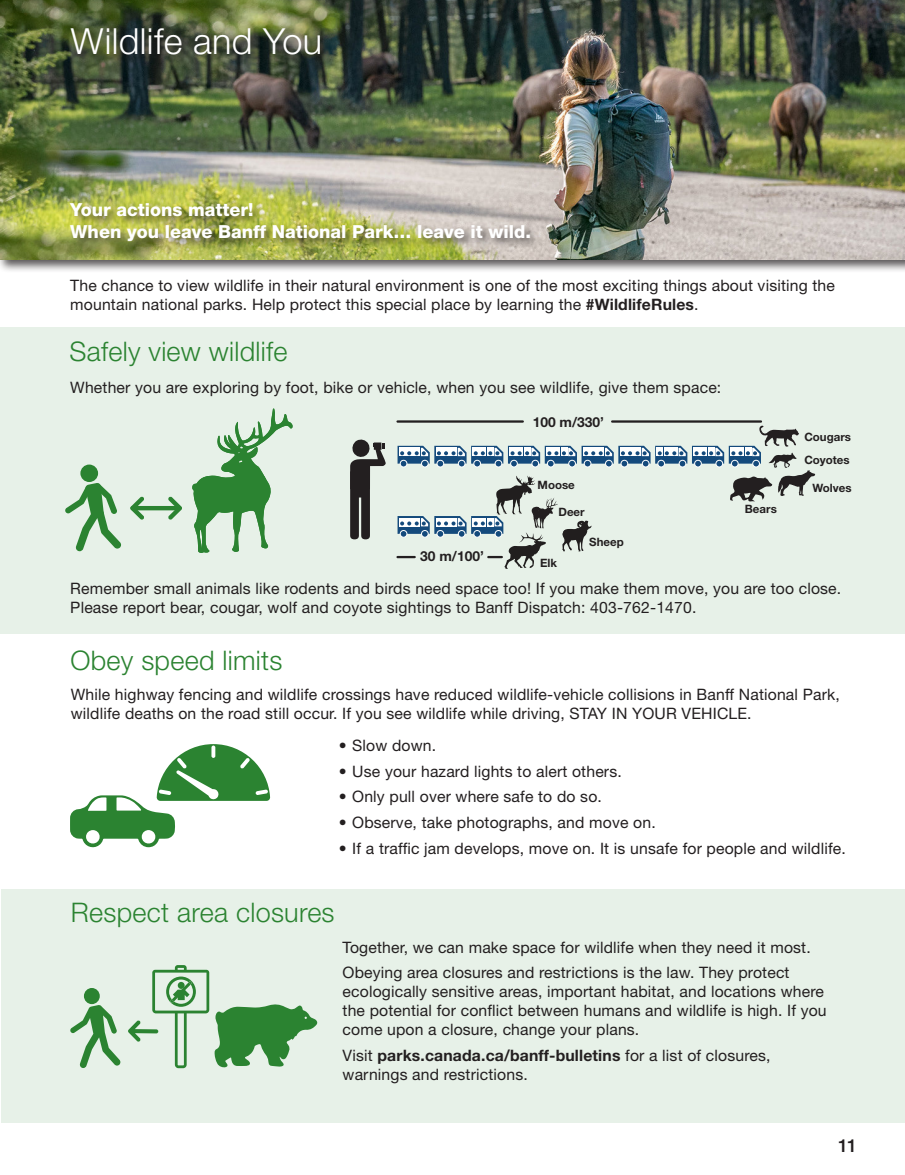
<style>
.page{position:relative;width:905px;height:1175px;background:#fff}
.page>*{position:absolute;margin:0;border:0;box-sizing:border-box;transform-origin:0 0}
.body_copy{font:300 36px "Helvetica Neue LT Std";letter-spacing:.01em;color:#fff}
.body_copy-2{font:300 27px "Helvetica Neue LT Std";letter-spacing:.01em;color:#2b8331}
.body_copy-3{font:800 18px "Helvetica Neue LT Std";color:#fff}
.t1{font:500 18px "Helvetica Neue LT Std";color:#231f20}
.body_copy-4{font:15.75px/18.9px "Helvetica Neue LT Std";letter-spacing:.01em;color:#231f20}
.t2{font:700 13.8px "Helvetica Neue LT Std";color:#231f20}
.t3{font:700 11.55px "Helvetica Neue LT Std";color:#231f20}
.s1{font-weight:700}
</style>
<div class="page">
<div style="left:0;top:327px;width:904px;height:307px;background:#e7f1e8"></div>
<div style="left:1px;top:889px;width:903px;height:233px;background:#e7f1e8"></div>
<svg style="left:128px;top:965px;width:190px;height:103px"></svg>
<svg style="left:70px;top:1005px;width:51px;height:63px"></svg>
<div style="left:84px;top:988px;width:16px;height:16px;background:#2b8331;border-radius:50%"></div>
<div style="left:0;top:0;width:904px;height:273px;background:#231f20;opacity:.75"></div>
<img style="left:0;top:0;width:904px;height:260px">
<hr style="left:612px;top:420px;width:149px;height:3px;background:#231f20">
<hr style="left:397px;top:420px;width:126px;height:3px;background:#231f20">
<svg style="left:350px;top:439px;width:36px;height:100px"></svg>
<svg style="left:397px;top:425px;width:418px;height:144px"></svg>
<svg style="left:192px;top:408px;width:101px;height:145px"></svg>
<svg style="left:130px;top:496px;width:14px;height:23px"></svg>
<svg style="left:168px;top:496px;width:14px;height:23px"></svg>
<hr style="left:130px;top:506px;width:47px;height:4px;background:#2b8331;border-radius:2px">
<svg style="left:65px;top:483px;width:56px;height:68px"></svg>
<div style="left:80px;top:464px;width:18px;height:18px;background:#2b8331;border-radius:50%"></div>
<svg style="left:70px;top:744px;width:200px;height:104px"></svg>
<svg style="left:68px;top:25px;width:265px;height:42px;background:#434c37"></svg>
<div style="left:68px;top:200px;width:475px;height:54px;background:#231f20;opacity:.75"></div>
<p class="body_copy" style="left:71px;top:19px;width:252px">Wildlife and You</p>
<p class="body_copy-3" style="left:70px;top:199px;width:185px">Your actions matter!</p>
<p class="body_copy-3" style="left:70px;top:220px;width:462px">When you leave Banff National Park… leave it wild.</p>
<p class="body_copy-4" style="left:70px;top:276px;width:766px">The chance to view wildlife in their natural environment is one of the most exciting things about visiting the</p>
<p class="body_copy-4" style="left:70px;top:295px;width:629px">mountain national parks. Help protect this special place by learning the <span class="s1">#WildlifeRules</span>.</p>
<p class="body_copy-2" style="left:70px;top:335px;width:219px">Safely view wildlife</p>
<p class="body_copy-4" style="left:70px;top:378px;width:652px">Whether you are exploring by foot, bike or vehicle, when you see wildlife, give them space:</p>
<p class="t2" style="left:420px;top:548px;width:65px">30 m/100’</p>
<p class="t2" style="left:532px;top:414px;width:73px">100 m/330’</p>
<p class="t3" style="left:537px;top:478px;width:39px">Moose</p>
<p class="t3" style="left:558px;top:505px;width:28px">Deer</p>
<p class="t3" style="left:540px;top:555px;width:19px">Elk</p>
<p class="t3" style="left:589px;top:535px;width:36px">Sheep</p>
<p class="t3" style="left:744px;top:502px;width:33px">Bears</p>
<p class="t3" style="left:804px;top:430px;width:48px">Cougars</p>
<p class="t3" style="left:812px;top:480px;width:41px">Wolves</p>
<p class="t3" style="left:804px;top:452px;width:47px">Coyotes</p>
<p class="body_copy-4" style="left:70px;top:579px;width:772px">Remember small animals like rodents and birds need space too! If you make them move, you are too close.</p>
<p class="body_copy-4" style="left:70px;top:598px;width:627px">Please report bear, cougar, wolf and coyote sightings to Banff Dispatch: 403-762-1470.</p>
<p class="body_copy-2" style="left:70px;top:643px;width:213px">Obey speed limits</p>
<p class="body_copy-4" style="left:71px;top:684px;width:770px">While highway fencing and wildlife crossings have reduced wildlife-vehicle collisions in Banff National Park, wildlife deaths on the road still occur. If you see wildlife while driving, STAY IN YOUR VEHICLE.</p>
<p class="body_copy-4" style="left:339px;top:735px;width:99px">• Slow down.</p>
<p class="body_copy-4" style="left:339px;top:761px;width:284px">• Use your hazard lights to alert others.</p>
<p class="body_copy-4" style="left:339px;top:787px;width:265px">• Only pull over where safe to do so.</p>
<p class="body_copy-4" style="left:339px;top:812px;width:318px">• Observe, take photographs, and move on.</p>
<p class="body_copy-4" style="left:339px;top:838px;width:508px">• If a traffic jam develops, move on. It is unsafe for people and wildlife.</p>
<p class="body_copy-2" style="left:71px;top:896px;width:265px">Respect area closures</p>
<p class="body_copy-4" style="left:342px;top:937px;width:469px">Together, we can make space for wildlife when they need it most.</p>
<p class="body_copy-4" style="left:342px;top:963px;width:485px">Obeying area closures and restrictions is the law. They protect ecologically sensitive areas, important habitat, and locations where the potential for conflict between humans and wildlife is high. If you come upon a closure, change your plans.</p>
<p class="body_copy-4" style="left:342px;top:1045px;width:429px">Visit <span class="s1">parks.canada.ca/banff-bulletins</span> for a list of closures, warnings and restrictions.</p>
<p class="t1" style="left:838px;top:1135px;width:21px">11</p>
</div>
